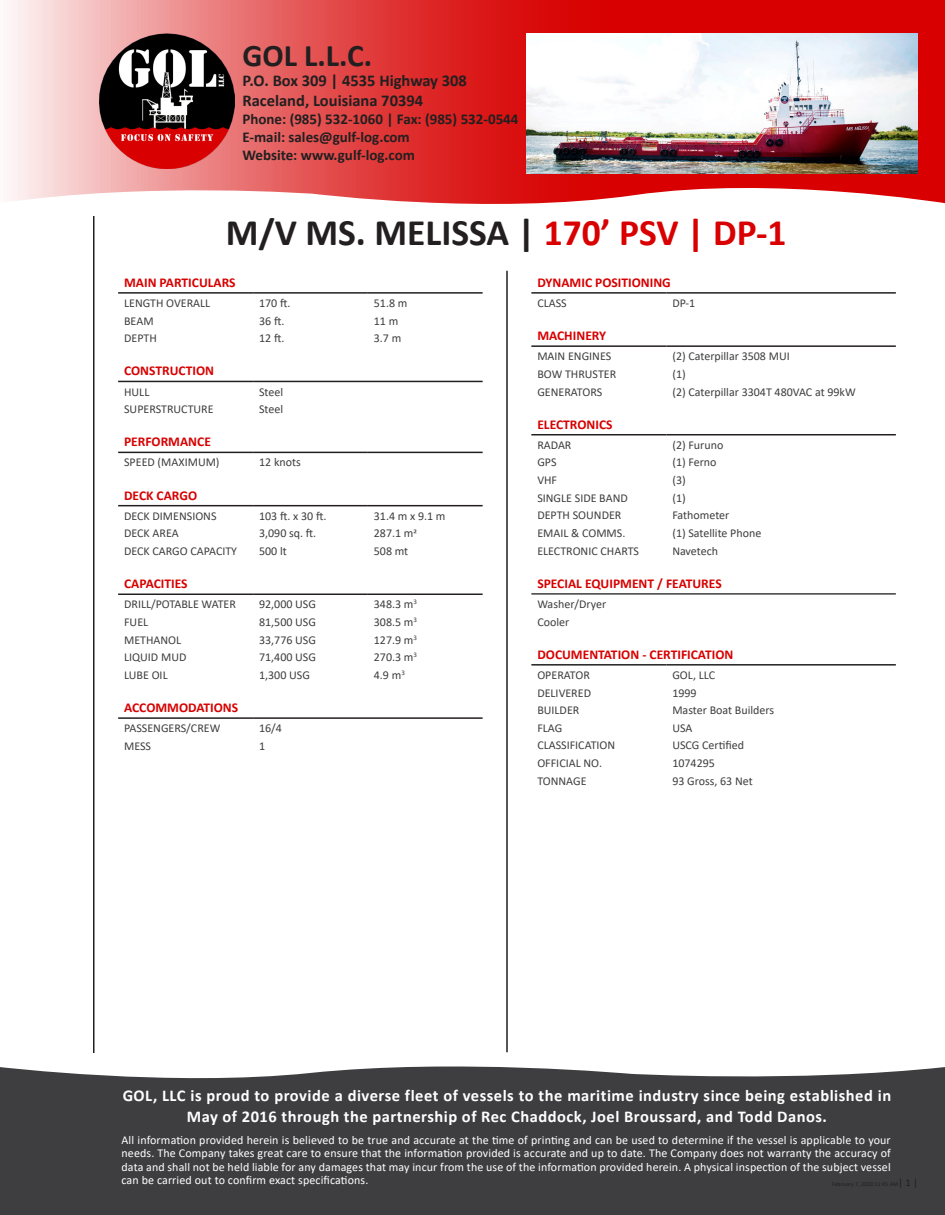
<style>
.page{position:relative;width:945px;height:1215px;background:#fff}
.page>*{position:absolute;margin:0;border:0;box-sizing:border-box;transform-origin:0 0}
.t1{font:700 37.5px "Calibri";color:#231f20}
.t2{font:700 31.5px "Calibri";color:#231f20}
.t3{font:700 16.5px/21px "Calibri";letter-spacing:.03em;color:#fff;text-align:center}
.t4{font:700 16.5px/19.8px "Calibri";color:#231f20}
.t5{font:700 15px/18px "Calibri";color:#231f20}
.t6{font:700 13.5px "Calibri";color:#d80000}
.t7{font:12px "Calibri";color:#3e3e40}
.t8{font:12px/13.5px "Calibri";letter-spacing:.01em;color:#fff;text-align:justify}
.s1{color:#d80000}
</style>
<div class="page">
<svg style="left:11px;top:0;width:934px;height:204px;background:#e76767"></svg>
<img style="left:100px;top:33px;width:135px;height:135px">
<div style="left:0;top:1066px;width:945px;height:149px;background:#3e3e40"></div>
<hr style="left:93px;top:216px;width:1px;height:837px;background:#231f20">
<div style="left:242px;top:33px;width:281px;height:136px;background:linear-gradient(to right,#e86c6c,#d90707)"></div>
<hr style="left:118px;top:292px;width:135px;height:2px;background:#231f20">
<hr style="left:253px;top:292px;width:115px;height:2px;background:#231f20">
<hr style="left:368px;top:292px;width:115px;height:2px;background:#231f20">
<hr style="left:506px;top:271px;width:2px;height:781px;background:#231f20">
<hr style="left:118px;top:452px;width:135px;height:1px;background:#231f20">
<hr style="left:253px;top:452px;width:115px;height:1px;background:#231f20">
<hr style="left:368px;top:452px;width:115px;height:1px;background:#231f20">
<hr style="left:118px;top:505px;width:135px;height:1px;background:#231f20">
<hr style="left:253px;top:505px;width:115px;height:1px;background:#231f20">
<hr style="left:368px;top:505px;width:115px;height:1px;background:#231f20">
<hr style="left:118px;top:594px;width:135px;height:1px;background:#231f20">
<hr style="left:253px;top:594px;width:115px;height:1px;background:#231f20">
<hr style="left:368px;top:594px;width:115px;height:1px;background:#231f20">
<hr style="left:118px;top:717px;width:135px;height:2px;background:#231f20">
<hr style="left:253px;top:717px;width:230px;height:2px;background:#231f20">
<hr style="left:531px;top:345px;width:135px;height:2px;background:#231f20">
<hr style="left:666px;top:345px;width:230px;height:2px;background:#231f20">
<hr style="left:531px;top:664px;width:135px;height:2px;background:#231f20">
<hr style="left:666px;top:664px;width:230px;height:2px;background:#231f20">
<hr style="left:531px;top:434px;width:135px;height:1px;background:#231f20">
<hr style="left:666px;top:434px;width:230px;height:1px;background:#231f20">
<hr style="left:531px;top:593px;width:365px;height:2px;background:#3e3e40">
<hr style="left:531px;top:292px;width:135px;height:2px;background:#231f20">
<hr style="left:666px;top:292px;width:230px;height:2px;background:#231f20">
<hr style="left:118px;top:381px;width:135px;height:1px;background:#231f20">
<hr style="left:253px;top:381px;width:230px;height:1px;background:#231f20">
<img style="left:526px;top:33px;width:392px;height:141px">
<h2 class="t2" style="left:242px;top:34px;width:131px">GOL L.L.C.</h2>
<h3 class="t4" style="left:242px;top:70px;width:226px">P.O. Box 309 | 4535 Highway 308<br>Raceland, Louisiana 70394</h3>
<p class="t5" style="left:242px;top:110px;width:278px">Phone: (985) 532-1060 | Fax: (985) 532-0544<br>E-mail: sales@gulf-log.com<br>Website: www.gulf-log.com</p>
<h1 class="t1" style="left:226px;top:206px;width:562px">M/V MS. MELISSA | <span class="s1">170’ PSV | DP-1</span></h1>
<p class="t6" style="left:124px;top:273px;width:113px">MAIN PARTICULARS</p>
<p class="t7" style="left:124px;top:295px;width:88px">LENGTH OVERALL</p>
<p class="t7" style="left:259px;top:295px;width:33px">170 ft.</p>
<p class="t7" style="left:374px;top:295px;width:35px">51.8 m</p>
<p class="t7" style="left:124px;top:312px;width:31px">BEAM</p>
<p class="t7" style="left:259px;top:312px;width:27px">36 ft.</p>
<p class="t7" style="left:374px;top:312px;width:26px">11 m</p>
<p class="t7" style="left:124px;top:330px;width:34px">DEPTH</p>
<p class="t7" style="left:259px;top:330px;width:27px">12 ft.</p>
<p class="t7" style="left:374px;top:330px;width:29px">3.7 m</p>
<p class="t6" style="left:124px;top:361px;width:91px">CONSTRUCTION</p>
<p class="t7" style="left:124px;top:383px;width:27px">HULL</p>
<p class="t7" style="left:259px;top:383px;width:26px">Steel</p>
<p class="t7" style="left:124px;top:401px;width:91px">SUPERSTRUCTURE</p>
<p class="t7" style="left:259px;top:401px;width:26px">Steel</p>
<p class="t6" style="left:124px;top:432px;width:88px">PERFORMANCE</p>
<p class="t7" style="left:124px;top:454px;width:97px">SPEED (MAXIMUM)</p>
<p class="t7" style="left:259px;top:454px;width:43px">12 knots</p>
<p class="t6" style="left:124px;top:486px;width:75px">DECK CARGO</p>
<p class="t7" style="left:124px;top:507px;width:94px">DECK DIMENSIONS</p>
<p class="t7" style="left:259px;top:507px;width:69px">103 ft. x 30 ft.</p>
<p class="t7" style="left:374px;top:507px;width:73px">31.4 m x 9.1 m</p>
<p class="t7" style="left:124px;top:525px;width:56px">DECK AREA</p>
<p class="t7" style="left:259px;top:525px;width:59px">3,090 sq. ft.</p>
<p class="t7" style="left:374px;top:525px;width:45px">287.1 m2</p>
<p class="t7" style="left:124px;top:543px;width:115px">DECK CARGO CAPACITY</p>
<p class="t7" style="left:259px;top:543px;width:29px">500 lt</p>
<p class="t7" style="left:374px;top:543px;width:36px">508 mt</p>
<p class="t6" style="left:124px;top:574px;width:65px">CAPACITIES</p>
<p class="t7" style="left:124px;top:596px;width:113px">DRILL/POTABLE WATER</p>
<p class="t7" style="left:259px;top:596px;width:58px">92,000 USG</p>
<p class="t7" style="left:374px;top:596px;width:45px">348.3 m<sup>3</sup></p>
<p class="t7" style="left:124px;top:614px;width:26px">FUEL</p>
<p class="t7" style="left:259px;top:614px;width:58px">81,500 USG</p>
<p class="t7" style="left:374px;top:614px;width:45px">308.5 m<sup>3</sup></p>
<p class="t7" style="left:124px;top:631px;width:59px">METHANOL</p>
<p class="t7" style="left:259px;top:631px;width:58px">33,776 USG</p>
<p class="t7" style="left:374px;top:631px;width:45px">127.9 m<sup>3</sup></p>
<p class="t7" style="left:124px;top:649px;width:64px">LIQUID MUD</p>
<p class="t7" style="left:259px;top:649px;width:58px">71,400 USG</p>
<p class="t7" style="left:374px;top:649px;width:45px">270.3 m<sup>3</sup></p>
<p class="t7" style="left:124px;top:667px;width:45px">LUBE OIL</p>
<p class="t7" style="left:259px;top:667px;width:52px">1,300 USG</p>
<p class="t7" style="left:374px;top:667px;width:33px">4.9 m<sup>3</sup></p>
<p class="t6" style="left:124px;top:698px;width:116px">ACCOMMODATIONS</p>
<p class="t7" style="left:124px;top:720px;width:98px">PASSENGERS/CREW</p>
<p class="t7" style="left:259px;top:720px;width:24px">16/4</p>
<p class="t7" style="left:124px;top:738px;width:29px">MESS</p>
<p class="t7" style="left:259px;top:738px;width:8px">1</p>
<p class="t6" style="left:537px;top:273px;width:135px">DYNAMIC POSITIONING</p>
<p class="t7" style="left:537px;top:295px;width:31px">CLASS</p>
<p class="t7" style="left:672px;top:295px;width:24px">DP-1</p>
<p class="t6" style="left:537px;top:326px;width:70px">MACHINERY</p>
<p class="t7" style="left:537px;top:348px;width:75px">MAIN ENGINES</p>
<p class="t7" style="left:672px;top:348px;width:119px">(2) Caterpillar 3508 MUI</p>
<p class="t7" style="left:537px;top:366px;width:80px">BOW THRUSTER</p>
<p class="t7" style="left:672px;top:366px;width:15px">(1)</p>
<p class="t7" style="left:537px;top:383px;width:66px">GENERATORS</p>
<p class="t7" style="left:672px;top:383px;width:185px">(2) Caterpillar 3304T 480VAC at 99kW</p>
<p class="t6" style="left:537px;top:415px;width:77px">ELECTRONICS</p>
<p class="t7" style="left:537px;top:437px;width:36px">RADAR</p>
<p class="t7" style="left:672px;top:437px;width:52px">(2) Furuno</p>
<p class="t7" style="left:537px;top:454px;width:21px">GPS</p>
<p class="t7" style="left:672px;top:454px;width:46px">(1) Ferno</p>
<p class="t7" style="left:537px;top:472px;width:21px">VHF</p>
<p class="t7" style="left:672px;top:472px;width:15px">(3)</p>
<p class="t7" style="left:537px;top:489px;width:92px">SINGLE SIDE BAND</p>
<p class="t7" style="left:672px;top:489px;width:15px">(1)</p>
<p class="t7" style="left:537px;top:507px;width:86px">DEPTH SOUNDER</p>
<p class="t7" style="left:672px;top:507px;width:59px">Fathometer</p>
<p class="t7" style="left:537px;top:525px;width:90px">EMAIL &amp; COMMS.</p>
<p class="t7" style="left:672px;top:525px;width:91px">(1) Satellite Phone</p>
<p class="t7" style="left:537px;top:542px;width:103px">ELECTRONIC CHARTS</p>
<p class="t7" style="left:672px;top:542px;width:47px">Navetech</p>
<p class="t6" style="left:537px;top:574px;width:186px">SPECIAL EQUIPMENT / FEATURES</p>
<p class="t7" style="left:537px;top:596px;width:70px">Washer/Dryer</p>
<p class="t7" style="left:537px;top:613px;width:33px">Cooler</p>
<p class="t6" style="left:537px;top:645px;width:198px">DOCUMENTATION - CERTIFICATION</p>
<p class="t7" style="left:537px;top:667px;width:54px">OPERATOR</p>
<p class="t7" style="left:672px;top:667px;width:44px">GOL, LLC</p>
<p class="t7" style="left:537px;top:684px;width:55px">DELIVERED</p>
<p class="t7" style="left:672px;top:684px;width:26px">1999</p>
<p class="t7" style="left:537px;top:702px;width:44px">BUILDER</p>
<p class="t7" style="left:672px;top:702px;width:103px">Master Boat Builders</p>
<p class="t7" style="left:537px;top:719px;width:26px">FLAG</p>
<p class="t7" style="left:672px;top:719px;width:22px">USA</p>
<p class="t7" style="left:537px;top:737px;width:79px">CLASSIFICATION</p>
<p class="t7" style="left:672px;top:737px;width:73px">USCG Certified</p>
<p class="t7" style="left:537px;top:755px;width:66px">OFFICIAL NO.</p>
<p class="t7" style="left:672px;top:755px;width:44px">1074295</p>
<p class="t7" style="left:537px;top:772px;width:51px">TONNAGE</p>
<p class="t7" style="left:672px;top:772px;width:82px">93 Gross, 63 Net</p>
<h3 class="t3" style="left:123px;top:1084px;width:770px">GOL, LLC is proud to provide a diverse fleet of vessels to the maritime industry since being established in<br>May of 2016 through the partnership of Rec Chaddock, Joel Broussard, and Todd Danos.</h3>
<p class="t8" style="left:122px;top:1133px;width:771px">All information provided herein is believed to be true and accurate at the time of printing and can be used to determine if the vessel is applicable to your needs. The Company takes great care to ensure that the information provided is accurate and up to date. The Company does not warranty the accuracy of data and shall not be held liable for any damages that may incur from the use of the information provided herein. A physical inspection of the subject vessel can be carried out to confirm exact specifications.</p>
</div>
